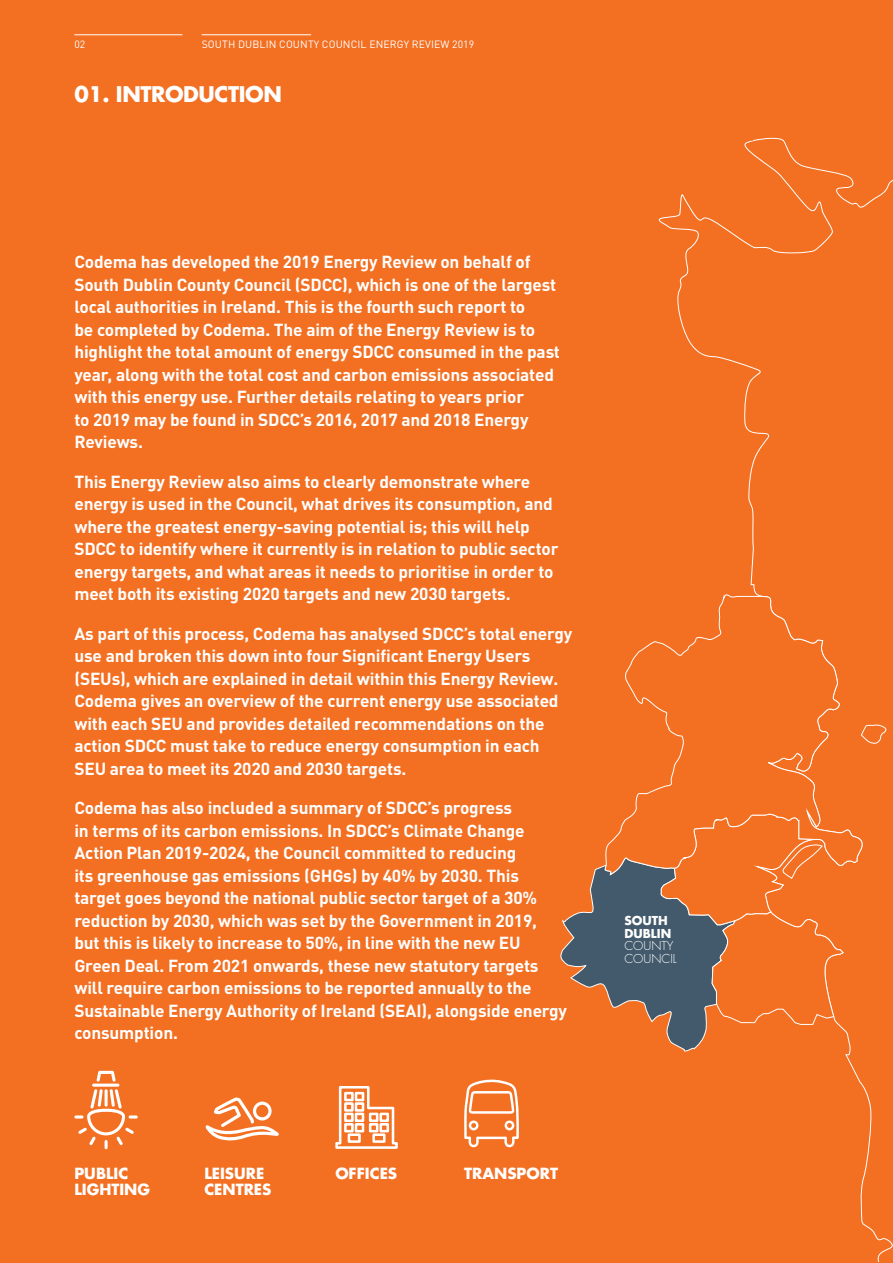
<style>
.page{position:relative;width:893px;height:1263px;background:#f36f21}
.page>*{position:absolute;margin:0;border:0;box-sizing:border-box;transform-origin:0 0}
.t1{font:700 21px "Futura Std";letter-spacing:-.02em;color:#fff}
.t2{font:700 17.25px/22.5px "DIN Pro";letter-spacing:-.01em;color:#fff}
.t3{font:700 15px/16.5px "Futura Std";color:#fff}
.t4{font:300 12px/12.8px "Futura Std";color:#fff}
.t5{font:700 12px/12.8px "Futura Std";color:#fff}
.t6{font:10.5px "DIN Pro";letter-spacing:.01em;color:#fff}
</style>
<div class="page">
<svg style="left:865px;top:724px;width:22px;height:20px"></svg>
<svg style="left:625px;top:593px;width:240px;height:272px"></svg>
<svg style="left:560px;top:812px;width:284px;height:240px"></svg>
<svg style="left:74px;top:34px;width:819px;height:175px"></svg>
<svg style="left:92px;top:1083px;width:27px;height:4px"></svg>
<svg style="left:96px;top:1071px;width:20px;height:11px"></svg>
<svg style="left:74px;top:1089px;width:64px;height:60px"></svg>
<svg style="left:205px;top:1097px;width:74px;height:44px"></svg>
<svg style="left:335px;top:1086px;width:63px;height:63px"></svg>
<svg style="left:464px;top:1079px;width:55px;height:68px"></svg>
<hr style="left:74px;top:34px;width:108px;height:1px;background:#fff">
<hr style="left:202px;top:34px;width:109px;height:1px;background:#fff">
<p class="t6" style="left:74px;top:37px;width:12px">02</p>
<p class="t6" style="left:202px;top:37px;width:274px">SOUTH DUBLIN COUNTY COUNCIL EN ERGY REVI EW 2019</p>
<p class="t1" style="left:74px;top:81px;width:209px">01. INTRODUCTION</p>
<p class="t2" style="left:74px;top:250px;width:487px">Codema has developed the 2019 Energy Review on behalf of South Dublin County Council (SDCC), which is one of the largest local authorities in Ireland. This is the fourth such report to<br>be completed by Codema. The aim of the Energy Review is to highlight the total amount of energy SDCC consumed in the past year, along with the total cost and carbon emissions associated with this energy use. Further details relating to years prior<br>to 2019 may be found in SDCC’s 2016, 2017 and 2018 Energy Reviews.</p>
<p class="t2" style="left:74px;top:470px;width:486px">This Energy Review also aims to clearly demonstrate where energy is used in the Council, what drives its consumption, and where the greatest energy-saving potential is; this will help SDCC to identify where it currently is in relation to public sector energy targets, and what areas it needs to prioritise in order to meet both its existing 2020 targets and new 2030 targets.</p>
<p class="t2" style="left:74px;top:622px;width:499px">As part of this process, Codema has analysed SDCC’s total energy use and broken this down into four Significant Energy Users (SEUs), which are explained in detail within this Energy Review.<br>Codema gives an overview of the current energy use associated with each SEU and provides detailed recommendations on the action SDCC must take to reduce energy consumption in each SEU area to meet its 2020 and 2030 targets.</p>
<p class="t2" style="left:74px;top:796px;width:494px">Codema has also included a summary of SDCC’s progress<br>in terms of its carbon emissions. In SDCC’s Climate Change Action Plan 2019-2024, the Council committed to reducing<br>its greenhouse gas emissions (GHGs) by 40% by 2030. This target goes beyond the national public sector target of a 30% reduction by 2030, which was set by the Government in 2019,<br>but this is likely to increase to 50%, in line with the new EU Green Deal. From 2021 onwards, these new statutory targets will require carbon emissions to be reported annually to the Sustainable Energy Authority of Ireland (SEAI), alongside energy consumption.</p>
<p class="t3" style="left:74px;top:1164px;width:77px">PUBLIC<br>LIGHTI NG</p>
<p class="t3" style="left:204px;top:1164px;width:69px">LEISURE<br>CENTRES</p>
<p class="t3" style="left:335px;top:1164px;width:11px">OFF</p>
<p class="t3" style="left:365px;top:1164px;width:24px">ICES</p>
<p class="t3" style="left:464px;top:1164px;width:95px">TRANSPORT</p>
<p class="t5" style="left:624px;top:914px;width:48px">SOUTH<br>DUBLIN</p>
<p class="t4" style="left:624px;top:940px;width:54px">COUNTY<br>COUNCIL</p>
</div>
